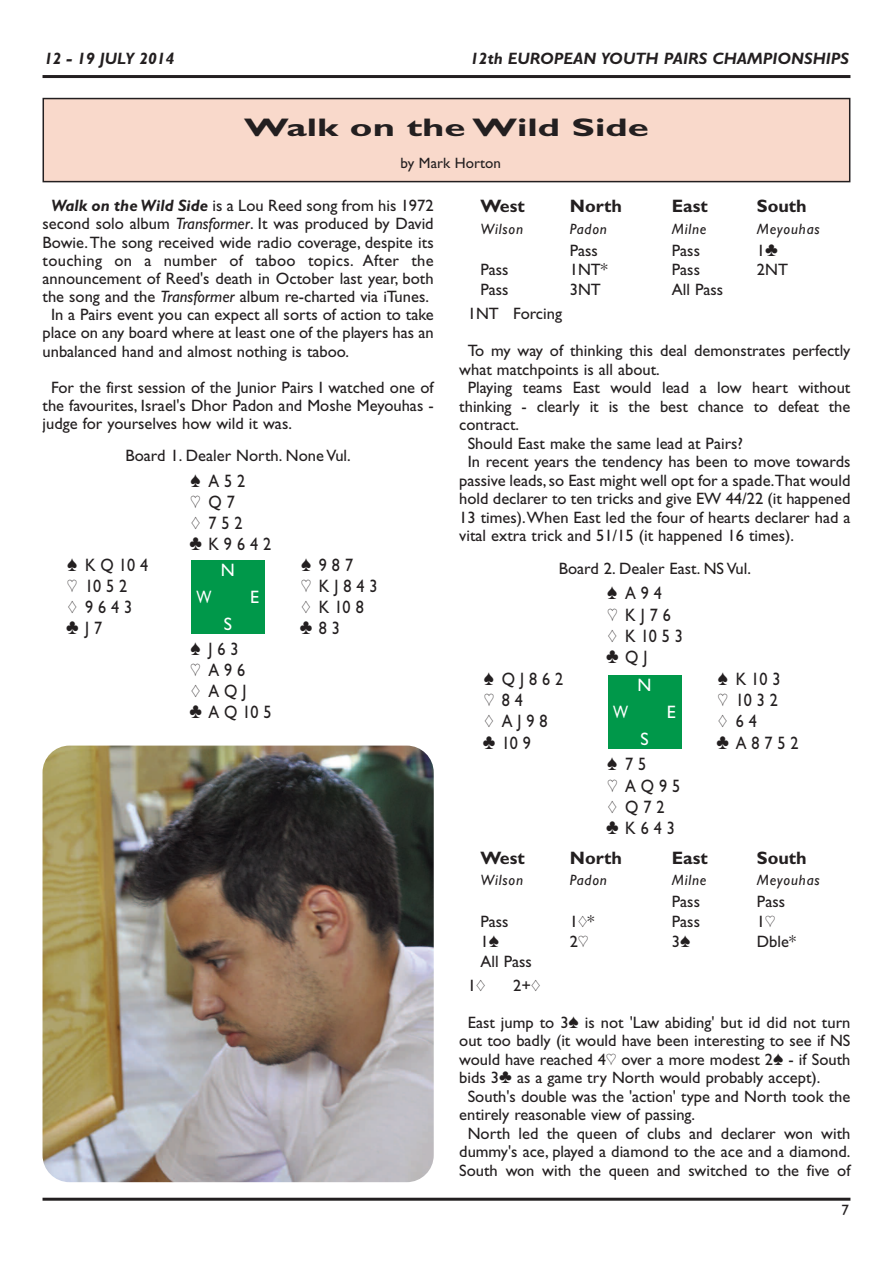
<style>
.page{position:relative;width:893px;height:1263px;background:#fff}
.page>*{position:absolute;margin:0;border:0;box-sizing:border-box;transform-origin:0 0}
.t1{font:700 25.5px "Gill Sans Bridge";color:#231f20;scale:1.5 1}
.t2{font:18px/21px "Gill Sans Bridge";letter-spacing:.305em;color:#231f20;scale:.9 1}
.t3{font:700 18px "Gill Sans Bridge";color:#231f20}
.t4{font:18px "Gill Sans Bridge";color:#fff}
.t5{font:18px "Gill Sans Bridge";color:#fff;scale:.8 1}
.t6{font:16.5px/18.1px "Gill Sans Bridge";color:#231f20;text-align:justify}
.t7{font:italic 700 16.5px "Gill Sans Bridge";color:#231f20}
.t8{font:16.5px "Gill Sans Bridge";letter-spacing:.02em;color:#231f20}
.t9{font:italic 15px "Gill Sans Bridge";letter-spacing:.05em;color:#231f20}
.t10{font:15px "Gill Sans Bridge";color:#231f20}
.s1{font-weight:700;font-style:italic}
.s2{font-style:italic}
</style>
<div class="page">
<hr style="left:43px;top:1198px;width:807px;height:3px;background:#231f20">
<hr style="left:43px;top:75px;width:807px;height:3px;background:#231f20">
<div style="left:191px;top:560px;width:74px;height:74px;background:#00984a"></div>
<div style="left:608px;top:675px;width:73px;height:74px;background:#00984a"></div>
<div style="left:43px;top:99px;width:807px;height:83px;background:#f9d9cb"></div>
<div style="left:43px;top:98px;width:807px;height:84px;border:2px solid #231f20"></div>
<img style="left:43px;top:746px;width:391px;height:436px;border-radius:27px">
<p class="t7" style="left:44px;top:49px;width:132px">12 - 19 JULY 2014</p>
<p class="t7" style="left:470px;top:49px;width:380px">12th EUROPEAN YOUTH PAIRS CHAMPIONSHIPS</p>
<h1 class="t1" style="left:244px;top:112px;width:271px">Walk on the Wild Side</h1>
<p class="t10" style="left:400px;top:154px;width:102px">by Mark Horton</p>
<p class="t6" style="left:51px;top:196px;width:384px"><span class="s1">Walk on the Wild Side</span> is a Lou Reed song from his 1972</p>
<p class="t6" style="left:43px;top:215px;width:393px">second solo album <span class="s2">Transformer</span>. It was produced by David</p>
<p class="t6" style="left:43px;top:233px;width:393px">Bowie.The song received wide radio coverage, despite its</p>
<p class="t8" style="left:43px;top:250px;width:393px">touching on a number of taboo topics. After the</p>
<p class="t6" style="left:43px;top:269px;width:393px">announcement of Reed's death in October last year, both</p>
<p class="t6" style="left:43px;top:287px;width:388px">the song and the <span class="s2">Transformer</span> album re-charted via iTunes.</p>
<p class="t6" style="left:51px;top:305px;width:384px">In a Pairs event you can expect all sorts of action to take</p>
<p class="t6" style="left:43px;top:324px;width:393px">place on any board where at least one of the players has an</p>
<p class="t6" style="left:43px;top:342px;width:308px">unbalanced hand and almost nothing is taboo.</p>
<p class="t6" style="left:43px;top:378px;width:393px;text-indent:9px">For the first session of the Junior Pairs I watched one of the favourites, Israel's Dhor Padon and Moshe Meyouhas - judge for yourselves how wild it was.</p>
<p class="t6" style="left:125px;top:447px;width:227px">Board 1. Dealer North. None Vul.</p>
<p class="t2" style="left:189px;top:470px;width:92px">[ A52 ]Q7<br>{ 752 }K9642</p>
<p class="t2" style="left:67px;top:554px;width:91px">[ KQ104</p>
<p class="t2" style="left:301px;top:554px;width:59px">[ 987</p>
<p class="t2" style="left:67px;top:575px;width:68px">] 1052</p>
<p class="t2" style="left:301px;top:575px;width:87px">] KJ843</p>
<p class="t2" style="left:68px;top:596px;width:73px">{ 9643</p>
<p class="t2" style="left:302px;top:596px;width:71px">{ K108</p>
<p class="t2" style="left:66px;top:617px;width:42px">}J7</p>
<p class="t2" style="left:300px;top:617px;width:46px">}83</p>
<p class="t2" style="left:189px;top:638px;width:93px">[ J63<br>] A96<br>{ AQJ }AQ105</p>
<p class="t4" style="left:221px;top:559px;width:16px">N</p>
<p class="t5" style="left:197px;top:586px;width:20px">W</p>
<p class="t4" style="left:250px;top:586px;width:10px">E</p>
<p class="t4" style="left:224px;top:613px;width:10px">S</p>
<p class="t3" style="left:480px;top:196px;width:46px">West</p>
<p class="t3" style="left:570px;top:196px;width:54px">North</p>
<p class="t3" style="left:672px;top:196px;width:37px">East</p>
<p class="t3" style="left:757px;top:196px;width:51px">South</p>
<p class="t9" style="left:480px;top:220px;width:44px">Wilson</p>
<p class="t9" style="left:570px;top:220px;width:39px">Padon</p>
<p class="t9" style="left:672px;top:220px;width:36px">Milne</p>
<p class="t9" style="left:757px;top:220px;width:65px">Meyouhas</p>
<p class="t6" style="left:570px;top:241px;width:30px">Pass</p>
<p class="t6" style="left:672px;top:241px;width:30px">Pass</p>
<p class="t6" style="left:757px;top:241px;width:23px">1}</p>
<p class="t6" style="left:480px;top:261px;width:30px">Pass</p>
<p class="t6" style="left:570px;top:261px;width:39px">1NT*</p>
<p class="t6" style="left:672px;top:261px;width:30px">Pass</p>
<p class="t6" style="left:757px;top:261px;width:33px">2NT</p>
<p class="t6" style="left:480px;top:281px;width:30px">Pass</p>
<p class="t6" style="left:570px;top:281px;width:33px">3NT</p>
<p class="t6" style="left:672px;top:281px;width:53px">All Pass</p>
<p class="t6" style="left:468px;top:305px;width:96px">1NT Forcing</p>
<p class="t6" style="left:468px;top:342px;width:384px">To my way of thinking this deal demonstrates perfectly</p>
<p class="t6" style="left:459px;top:360px;width:202px">what matchpoints is all about.</p>
<p class="t6" style="left:468px;top:379px;width:384px">Playing teams East would lead a low heart without</p>
<p class="t6" style="left:459px;top:397px;width:393px">thinking - clearly it is the best chance to defeat the</p>
<p class="t6" style="left:459px;top:415px;width:61px">contract.</p>
<p class="t6" style="left:468px;top:434px;width:277px">Should East make the same lead at Pairs?</p>
<p class="t6" style="left:468px;top:452px;width:384px">In recent years the tendency has been to move towards</p>
<p class="t6" style="left:459px;top:471px;width:393px">passive leads,so East might well opt for a spade.That would</p>
<p class="t6" style="left:459px;top:489px;width:393px">hold declarer to ten tricks and give EW 44/22 (it happened</p>
<p class="t6" style="left:459px;top:508px;width:393px">13 times).When East led the four of hearts declarer had a</p>
<p class="t6" style="left:459px;top:526px;width:336px">vital extra trick and 51/15 (it happened 16 times).</p>
<p class="t6" style="left:559px;top:559px;width:194px">Board 2. Dealer East. NS Vul.</p>
<p class="t2" style="left:606px;top:583px;width:87px">[ A94<br>] KJ76 { K1053 }QJ</p>
<p class="t2" style="left:484px;top:668px;width:90px">[ QJ862</p>
<p class="t2" style="left:718px;top:668px;width:71px">[ K103</p>
<p class="t2" style="left:484px;top:689px;width:45px">]84</p>
<p class="t2" style="left:718px;top:689px;width:68px">] 1032</p>
<p class="t2" style="left:484px;top:711px;width:72px">{ AJ98</p>
<p class="t2" style="left:718px;top:711px;width:44px">{64</p>
<p class="t2" style="left:483px;top:732px;width:55px">}109</p>
<p class="t2" style="left:717px;top:732px;width:93px">}A8752</p>
<p class="t2" style="left:606px;top:753px;width:84px">[75<br>] AQ95 { Q72 }K643</p>
<p class="t3" style="left:480px;top:847px;width:46px">West</p>
<p class="t3" style="left:570px;top:847px;width:54px">North</p>
<p class="t3" style="left:672px;top:847px;width:37px">East</p>
<p class="t3" style="left:757px;top:847px;width:51px">South</p>
<p class="t9" style="left:480px;top:871px;width:44px">Wilson</p>
<p class="t9" style="left:570px;top:871px;width:39px">Padon</p>
<p class="t9" style="left:672px;top:871px;width:36px">Milne</p>
<p class="t9" style="left:757px;top:871px;width:65px">Meyouhas</p>
<p class="t6" style="left:672px;top:892px;width:30px">Pass</p>
<p class="t6" style="left:757px;top:892px;width:30px">Pass</p>
<p class="t6" style="left:480px;top:912px;width:30px">Pass</p>
<p class="t6" style="left:570px;top:912px;width:26px">1{*</p>
<p class="t6" style="left:672px;top:912px;width:30px">Pass</p>
<p class="t6" style="left:757px;top:912px;width:20px">1]</p>
<p class="t6" style="left:480px;top:932px;width:20px">1[</p>
<p class="t6" style="left:570px;top:932px;width:20px">2]</p>
<p class="t6" style="left:672px;top:932px;width:20px">3[</p>
<p class="t6" style="left:757px;top:932px;width:41px">Dble*</p>
<p class="t6" style="left:468px;top:949px;width:66px;line-height:24px;text-indent:13px">All Pass<br>1{</p>
<p class="t4" style="left:637px;top:674px;width:16px">N</p>
<p class="t5" style="left:613px;top:702px;width:20px">W</p>
<p class="t4" style="left:667px;top:702px;width:10px">E</p>
<p class="t4" style="left:640px;top:729px;width:10px">S</p>
<p class="t6" style="left:513px;top:976px;width:29px">2+{</p>
<p class="t6" style="left:468px;top:1013px;width:384px">East jump to 3[ is not 'Law abiding' but id did not turn</p>
<p class="t6" style="left:459px;top:1031px;width:393px">out too badly (it would have been interesting to see if NS</p>
<p class="t6" style="left:459px;top:1050px;width:393px">would have reached 4] over a more modest 2[ - if South</p>
<p class="t6" style="left:459px;top:1068px;width:363px">bids 3} as a game try North would probably accept).</p>
<p class="t6" style="left:468px;top:1087px;width:384px">South's double was the 'action' type and North took the</p>
<p class="t6" style="left:459px;top:1105px;width:237px">entirely reasonable view of passing.</p>
<p class="t6" style="left:468px;top:1124px;width:384px">North led the queen of clubs and declarer won with</p>
<p class="t6" style="left:459px;top:1142px;width:393px">dummy's ace, played a diamond to the ace and a diamond.</p>
<p class="t6" style="left:459px;top:1161px;width:393px">South won with the queen and switched to the five of</p>
<p class="t10" style="left:841px;top:1201px;width:9px">7</p>
</div>
